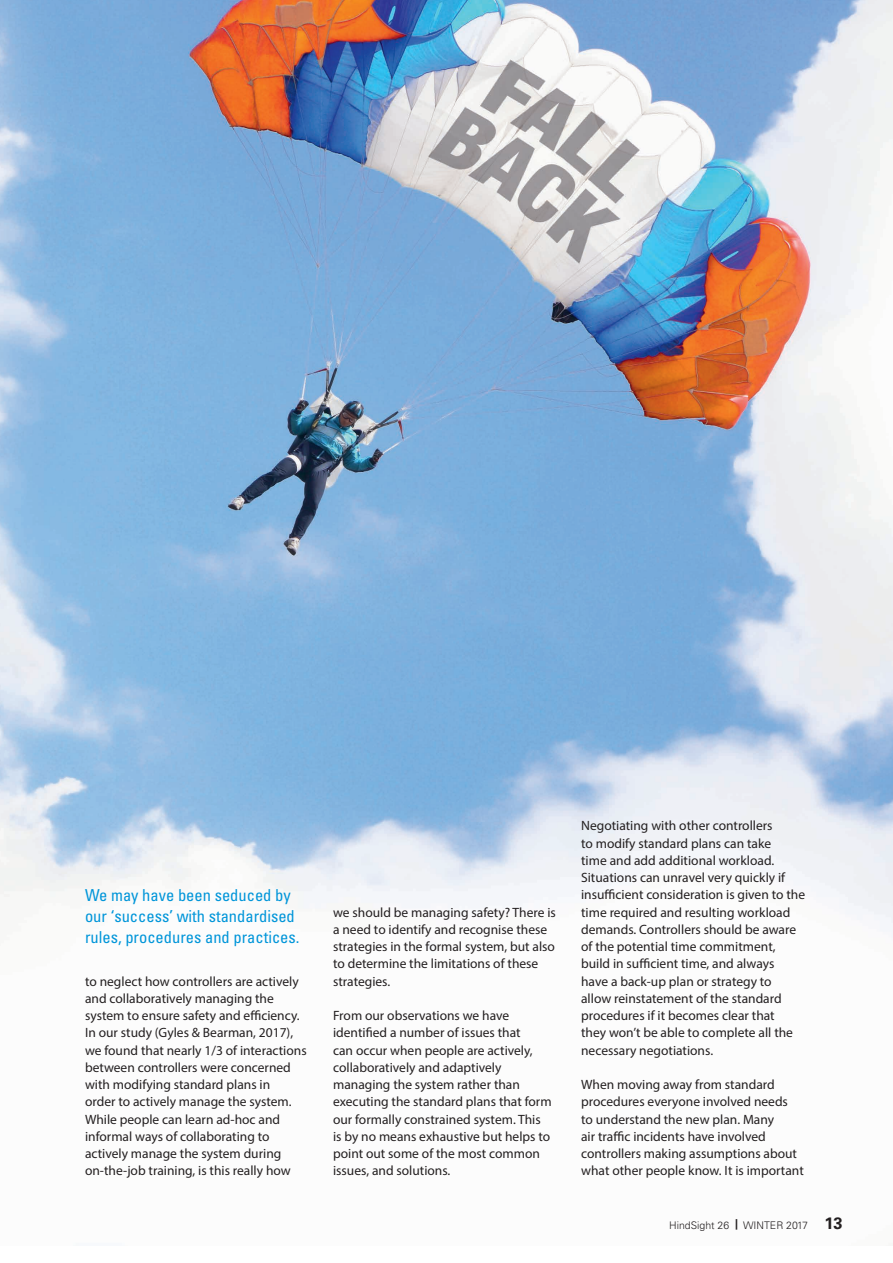
<style>
.page{position:relative;width:893px;height:1263px;background:#fff}
.page>*{position:absolute;margin:0;border:0;box-sizing:border-box;transform-origin:0 0}
.t1{font:condensed 16.5px/21px "Univers LT Std";color:#0095d9}
.t2{font:13.5px/17.2px "Myriad Pro";color:#231f20}
.t3{font:300 10.5px "Univers LT Std";color:#231f20}
.s1{font-weight:700}
.s2{font-weight:700;font-size:16.5px}
</style>
<div class="page">
<img style="left:0;top:0;width:893px;height:937px">
<p class="t1" style="left:85px;top:885px;width:216px">We may have been seduced by our ‘success’ with standardised rules, procedures and practices.</p>
<p class="t2" style="left:85px;top:972px;width:223px">to neglect how controllers are actively and collaboratively managing the system to ensure safety and efficiency.<br>In our study (Gyles &amp; Bearman, 2017), we found that nearly 1/3 of interactions between controllers were concerned with modifying standard plans in<br>order to actively manage the system.<br>While people can learn ad-hoc and informal ways of collaborating to actively manage the system during on-the-job training, is this really how</p>
<p class="t2" style="left:333px;top:903px;width:224px">we should be managing safety? There is a need to identify and recognise these strategies in the formal system, but also to determine the limitations of these strategies.</p>
<p class="t2" style="left:333px;top:1007px;width:220px">From our observations we have identified a number of issues that<br>can occur when people are actively, collaboratively and adaptively managing the system rather than executing the standard plans that form our formally constrained system. This is by no means exhaustive but helps to point out some of the most common issues, and solutions.</p>
<p class="t2" style="left:581px;top:817px;width:225px">Negotiating with other controllers<br>to modify standard plans can take<br>time and add additional workload.<br>Situations can unravel very quickly if insufficient consideration is given to the time required and resulting workload demands. Controllers should be aware of the potential time commitment, build in sufficient time, and always<br>have a back-up plan or strategy to allow reinstatement of the standard procedures if it becomes clear that<br>they won’t be able to complete all the necessary negotiations.</p>
<p class="t2" style="left:581px;top:1076px;width:224px">When moving away from standard procedures everyone involved needs<br>to understand the new plan. Many<br>air traffic incidents have involved controllers making assumptions about what other people know. It is important</p>
<p class="t3" style="left:669px;top:1219px;width:175px">HindSight 26 <span class="s1">|</span> WINTER 2017 <span class="s2">13</span></p>
</div>
